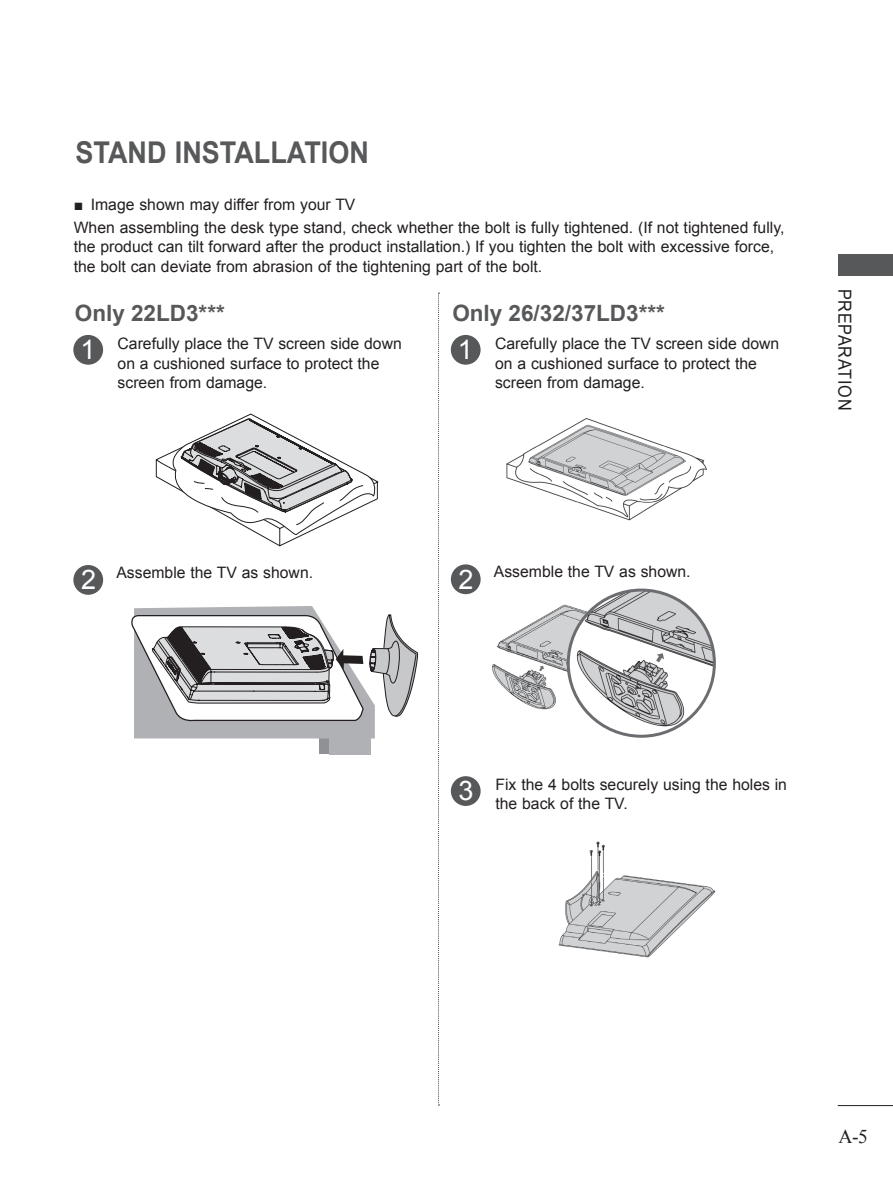
<style>
.page{position:relative;width:893px;height:1191px;background:#fff}
.page>*{position:absolute;margin:0;border:0;box-sizing:border-box;transform-origin:0 0}
.t1{font:700 30px "Arial";color:#57585a;scale:.9 1}
.t2{font:27px "Arial";color:#fff}
.t3{font:700 22.5px "Arial";color:#57585a}
.t4{font:19.5px "Times New Roman";color:#231f20}
.t5{font:18px "Arial";color:#231f20;scale:.9 1}
.t6{font:15.75px/19.5px "Arial";color:#231f20}
</style>
<div class="page">
<hr style="left:838px;top:1105px;width:55px;height:1px;background:#231f20">
<div style="left:838px;top:254px;width:55px;height:21px;background:#57585a"></div>
<svg style="left:438px;top:293px;width:1px;height:812px"></svg>
<img style="left:507px;top:419px;width:200px;height:102px">
<div style="left:451px;top:335px;width:30px;height:30px;background:#57585a;border-radius:50%"></div>
<div style="left:73px;top:335px;width:30px;height:30px;background:#57585a;border-radius:50%"></div>
<img style="left:558px;top:841px;width:158px;height:117px">
<img style="left:470px;top:591px;width:231px;height:147px">
<img style="left:568px;top:590px;width:146px;height:146px;border-radius:73px">
<div style="left:567px;top:588px;width:149px;height:149px;border:3px solid #6c6d70;border-radius:50%"></div>
<div style="left:451px;top:564px;width:30px;height:30px;background:#57585a;border-radius:50%"></div>
<div style="left:73px;top:565px;width:30px;height:30px;background:#57585a;border-radius:50%"></div>
<div style="left:451px;top:776px;width:30px;height:30px;background:#57585a;border-radius:50%"></div>
<svg style="left:155px;top:413px;width:224px;height:134px"></svg>
<div style="left:319px;top:732px;width:12px;height:22px;background:#8f9194"></div>
<div style="left:329px;top:732px;width:41px;height:22px;background:#b0b1b5"></div>
<svg style="left:131px;top:606px;width:287px;height:132px"></svg>
<h1 class="t1" style="left:76px;top:132px;width:327px">STAND INSTALLATION</h1>
<p class="t6" style="left:74px;top:193px;width:712px;line-height:22.5px">■ Image shown may differ from your TV<br>When assembling the desk type stand, check whether the bolt is fully tightened. (If not tightened fully,</p>
<p class="t6" style="left:74px;top:237px;width:702px">the product can tilt forward after the product installation.) If you tighten the bolt with excessive force, the bolt can deviate from abrasion of the tightening part of the bolt.</p>
<h3 class="t3" style="left:75px;top:298px;width:152px">ONLY 22LD3***</h3>
<h3 class="t3" style="left:452px;top:298px;width:214px">ONLY 26/32/37LD3***</h3>
<p class="t6" style="left:118px;top:334px;width:286px">Carefully place the TV screen side down on a cushioned surface to protect the screen from damage.</p>
<h2 class="t2" style="left:80px;top:332px;width:17px">1</h2>
<h2 class="t2" style="left:458px;top:332px;width:17px">1</h2>
<p class="t6" style="left:495px;top:334px;width:286px">Carefully place the TV screen side down on a cushioned surface to protect the screen from damage.</p>
<p class="t5" style="left:856px;top:289px;width:134px;rotate:90deg">preparation</p>
<p class="t6" style="left:116px;top:563px;width:198px">Assemble the TV as shown.</p>
<p class="t6" style="left:494px;top:562px;width:198px">Assemble the TV as shown.</p>
<h2 class="t2" style="left:81px;top:562px;width:17px">2</h2>
<h2 class="t2" style="left:459px;top:561px;width:17px">2</h2>
<h2 class="t2" style="left:459px;top:773px;width:17px">3</h2>
<p class="t6" style="left:495px;top:774px;width:293px">Fix the 4 bolts securely using the holes in the back of the TV.</p>
<p class="t4" style="left:838px;top:1123px;width:31px">A-5</p>
</div>
